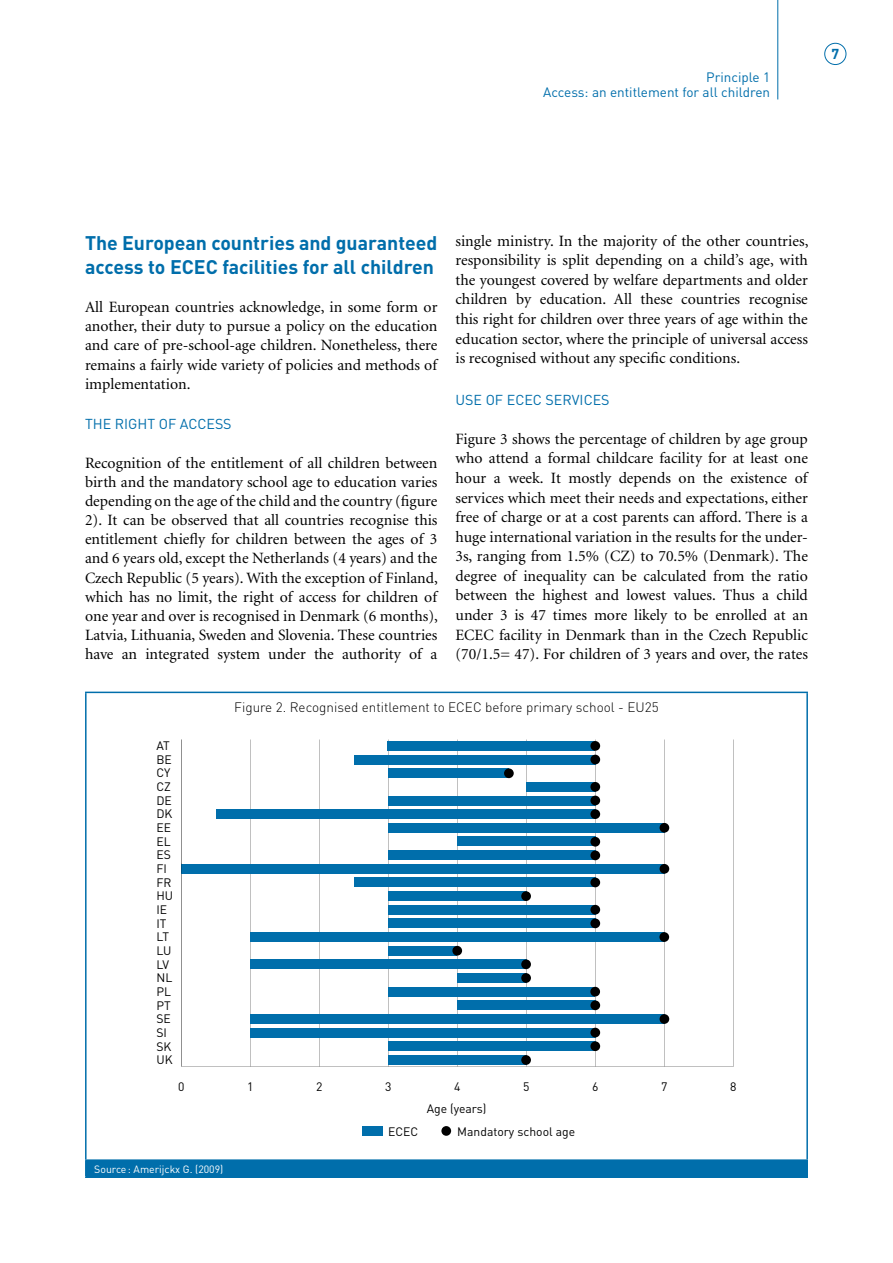
<style>
.page{position:relative;width:893px;height:1263px;background:#fff}
.page>*{position:absolute;margin:0;border:0;box-sizing:border-box;transform-origin:0 0}
.t1{font:700 19.5px/23.7px "DIN";color:#006eab}
.t2{font:15.75px/19.5px "Minion";color:#000;text-align:justify}
.t3{font:14.25px "DIN";color:#006eab}
.t4{font:700 14.25px "DIN";color:#006eab}
.t5{font:300 13.5px "DIN";color:#000}
.t6{font:13.5px/14.2px "DIN";color:#006eab;text-align:right}
.t7{font:12.15px/23px "DIN";color:#000}
.t8{font:10.5px "DIN";color:#fff}
</style>
<div class="page">
<div style="left:824px;top:43px;width:22px;height:22px;border:1px solid #006eab;border-radius:50%"></div>
<hr style="left:777px;top:0;width:1px;height:99px;background:#006eab">
<div style="left:86px;top:1160px;width:721px;height:17px;background:#006eab"></div>
<hr style="left:85px;top:692px;width:723px;height:1px;background:#006eab">
<hr style="left:85px;top:693px;width:2px;height:466px;background:#006eab">
<hr style="left:806px;top:693px;width:2px;height:466px;background:#006eab">
<hr style="left:85px;top:1159px;width:723px;height:2px;background:#006eab">
<svg style="left:85px;top:1161px;width:1px;height:15px"></svg>
<svg style="left:807px;top:1161px;width:1px;height:15px"></svg>
<hr style="left:85px;top:1176px;width:723px;height:2px;background:#006eab">
<div style="left:388px;top:741px;width:207px;height:10px;background:#006eab"></div>
<div style="left:354px;top:755px;width:241px;height:9px;background:#006eab"></div>
<div style="left:388px;top:768px;width:121px;height:10px;background:#006eab"></div>
<div style="left:526px;top:782px;width:69px;height:10px;background:#006eab"></div>
<div style="left:388px;top:795px;width:207px;height:10px;background:#006eab"></div>
<div style="left:216px;top:809px;width:379px;height:10px;background:#006eab"></div>
<div style="left:388px;top:823px;width:276px;height:10px;background:#006eab"></div>
<div style="left:457px;top:836px;width:138px;height:10px;background:#006eab"></div>
<div style="left:388px;top:850px;width:207px;height:10px;background:#006eab"></div>
<div style="left:181px;top:864px;width:483px;height:10px;background:#006eab"></div>
<div style="left:354px;top:877px;width:241px;height:10px;background:#006eab"></div>
<div style="left:388px;top:891px;width:138px;height:10px;background:#006eab"></div>
<div style="left:388px;top:905px;width:207px;height:10px;background:#006eab"></div>
<div style="left:388px;top:918px;width:207px;height:10px;background:#006eab"></div>
<div style="left:250px;top:932px;width:414px;height:10px;background:#006eab"></div>
<div style="left:388px;top:946px;width:69px;height:9px;background:#006eab"></div>
<div style="left:250px;top:959px;width:276px;height:10px;background:#006eab"></div>
<div style="left:457px;top:973px;width:69px;height:10px;background:#006eab"></div>
<div style="left:388px;top:987px;width:207px;height:9px;background:#006eab"></div>
<div style="left:457px;top:1000px;width:138px;height:10px;background:#006eab"></div>
<div style="left:250px;top:1014px;width:414px;height:10px;background:#006eab"></div>
<div style="left:250px;top:1028px;width:345px;height:9px;background:#006eab"></div>
<div style="left:388px;top:1041px;width:207px;height:10px;background:#006eab"></div>
<div style="left:388px;top:1055px;width:138px;height:10px;background:#006eab"></div>
<div style="left:590px;top:755px;width:10px;height:9px;background:#000;border-radius:50%"></div>
<div style="left:441px;top:1126px;width:10px;height:10px;background:#000;border-radius:50%"></div>
<div style="left:590px;top:741px;width:10px;height:10px;background:#000;border-radius:50%"></div>
<div style="left:590px;top:796px;width:10px;height:9px;background:#000;border-radius:50%"></div>
<div style="left:590px;top:782px;width:10px;height:10px;background:#000;border-radius:50%"></div>
<div style="left:660px;top:823px;width:9px;height:10px;background:#000;border-radius:50%"></div>
<div style="left:590px;top:809px;width:10px;height:10px;background:#000;border-radius:50%"></div>
<div style="left:590px;top:987px;width:10px;height:9px;background:#000;border-radius:50%"></div>
<div style="left:660px;top:1014px;width:9px;height:10px;background:#000;border-radius:50%"></div>
<div style="left:659px;top:932px;width:10px;height:10px;background:#000;border-radius:50%"></div>
<div style="left:660px;top:864px;width:9px;height:10px;background:#000;border-radius:50%"></div>
<div style="left:590px;top:850px;width:10px;height:10px;background:#000;border-radius:50%"></div>
<div style="left:590px;top:837px;width:10px;height:9px;background:#000;border-radius:50%"></div>
<div style="left:590px;top:918px;width:10px;height:10px;background:#000;border-radius:50%"></div>
<div style="left:590px;top:905px;width:10px;height:9px;background:#000;border-radius:50%"></div>
<div style="left:452px;top:946px;width:10px;height:9px;background:#000;border-radius:50%"></div>
<div style="left:521px;top:973px;width:10px;height:10px;background:#000;border-radius:50%"></div>
<div style="left:521px;top:959px;width:10px;height:10px;background:#000;border-radius:50%"></div>
<div style="left:521px;top:891px;width:10px;height:10px;background:#000;border-radius:50%"></div>
<div style="left:504px;top:768px;width:10px;height:10px;background:#000;border-radius:50%"></div>
<div style="left:521px;top:1055px;width:10px;height:10px;background:#000;border-radius:50%"></div>
<div style="left:590px;top:878px;width:10px;height:9px;background:#000;border-radius:50%"></div>
<div style="left:590px;top:1041px;width:10px;height:10px;background:#000;border-radius:50%"></div>
<div style="left:590px;top:1028px;width:10px;height:9px;background:#000;border-radius:50%"></div>
<div style="left:590px;top:1000px;width:10px;height:10px;background:#000;border-radius:50%"></div>
<div style="left:362px;top:1126px;width:21px;height:10px;background:#006eab"></div>
<p class="t6" style="left:543px;top:70px;width:228px">Principle 1<br>Access: an entitlement for all children</p>
<p class="t4" style="left:831px;top:44px;width:9px">7</p>
<p class="t2" style="left:455px;top:232px;width:354px">single ministry. In the majority of the other countries, responsibility is split depending on a child’s age, with the youngest covered by welfare departments and older children by education. All these countries recognise this right for children over three years of age within the education sector, where the principle of universal access is recognised without any specific conditions.</p>
<p class="t3" style="left:455px;top:391px;width:156px">USE OF ECEC SERVICES</p>
<p class="t2" style="left:455px;top:430px;width:354px">Figure 3 shows the percentage of children by age group who attend a formal childcare facility for at least one hour a week. It mostly depends on the existence of services which meet their needs and expectations, either free of charge or at a cost parents can afford. There is a huge international variation in the results for the under-3s, ranging from 1.5% (CZ) to 70.5% (Denmark). The degree of inequality can be calculated from the ratio between the highest and lowest values. Thus a child under 3 is 47 times more likely to be enrolled at an ECEC facility in Denmark than in the Czech Republic (70/1.5= 47). For children of 3 years and over, the rates</p>
<p class="t5" style="left:234px;top:698px;width:426px">Figure 2. Recognised entitlement to ECEC before primary school - EU25</p>
<p class="t1" style="left:85px;top:230px;width:354px">The European countries and guaranteed access to ECEC facilities for all children</p>
<p class="t2" style="left:85px;top:298px;width:354px">All European countries acknowledge, in some form or another, their duty to pursue a policy on the education and care of pre-school-age children. Nonetheless, there remains a fairly wide variety of policies and methods of implementation.</p>
<p class="t3" style="left:85px;top:415px;width:148px">THE RIGHT OF ACCESS</p>
<p class="t2" style="left:85px;top:454px;width:354px">Recognition of the entitlement of all children between birth and the mandatory school age to education varies depending on the age of the child and the country (figure 2). It can be observed that all countries recognise this entitlement chiefly for children between the ages of 3 and 6 years old, except the Netherlands (4 years) and the Czech Republic (5 years). With the exception of Finland, which has no limit, the right of access for children of one year and over is recognised in Denmark (6 months), Latvia, Lithuania, Sweden and Slovenia. These countries have an integrated system under the authority of a</p>
<p class="t7" style="left:156px;top:734px;width:15px">AT</p>
<p class="t7" style="left:156px;top:748px;width:17px">BE</p>
<p class="t7" style="left:156px;top:761px;width:15px">CY</p>
<p class="t7" style="left:156px;top:775px;width:16px">CZ</p>
<p class="t7" style="left:156px;top:789px;width:17px">DE</p>
<p class="t7" style="left:156px;top:802px;width:18px">DK</p>
<p class="t7" style="left:156px;top:816px;width:16px">EE</p>
<p class="t7" style="left:156px;top:830px;width:16px">EL</p>
<p class="t7" style="left:156px;top:843px;width:16px">ES</p>
<p class="t7" style="left:156px;top:857px;width:12px">FI</p>
<p class="t7" style="left:156px;top:870px;width:17px">FR</p>
<p class="t7" style="left:156px;top:884px;width:18px">HU</p>
<p class="t7" style="left:156px;top:898px;width:12px">IE</p>
<p class="t7" style="left:156px;top:911px;width:12px">IT</p>
<p class="t7" style="left:156px;top:925px;width:14px">LT</p>
<p class="t7" style="left:156px;top:939px;width:16px">LU</p>
<p class="t7" style="left:156px;top:952px;width:14px">LV</p>
<p class="t7" style="left:156px;top:966px;width:17px">NL</p>
<p class="t7" style="left:156px;top:980px;width:16px">PL</p>
<p class="t7" style="left:156px;top:993px;width:16px">PT</p>
<p class="t7" style="left:156px;top:1007px;width:16px">SE</p>
<p class="t7" style="left:156px;top:1021px;width:12px">SI</p>
<p class="t7" style="left:156px;top:1034px;width:17px">SK</p>
<p class="t7" style="left:156px;top:1048px;width:18px">UK</p>
<p class="t7" style="left:178px;top:1075px;width:8px">0</p>
<p class="t7" style="left:247px;top:1075px;width:8px">1</p>
<p class="t7" style="left:316px;top:1075px;width:8px">2</p>
<p class="t7" style="left:385px;top:1075px;width:8px">3</p>
<p class="t7" style="left:454px;top:1075px;width:8px">4</p>
<p class="t7" style="left:523px;top:1075px;width:8px">5</p>
<p class="t7" style="left:592px;top:1075px;width:8px">6</p>
<p class="t7" style="left:661px;top:1075px;width:8px">7</p>
<p class="t7" style="left:730px;top:1075px;width:8px">8</p>
<p class="t8" style="left:94px;top:1162px;width:131px">Source: Amerijckx G. (2009)</p>
<p class="t7" style="left:388px;top:1120px;width:32px">ECEC</p>
<p class="t7" style="left:457px;top:1097px;width:119px;text-indent:-31px">Age (years)<br>Mandatory school age</p>
</div>
